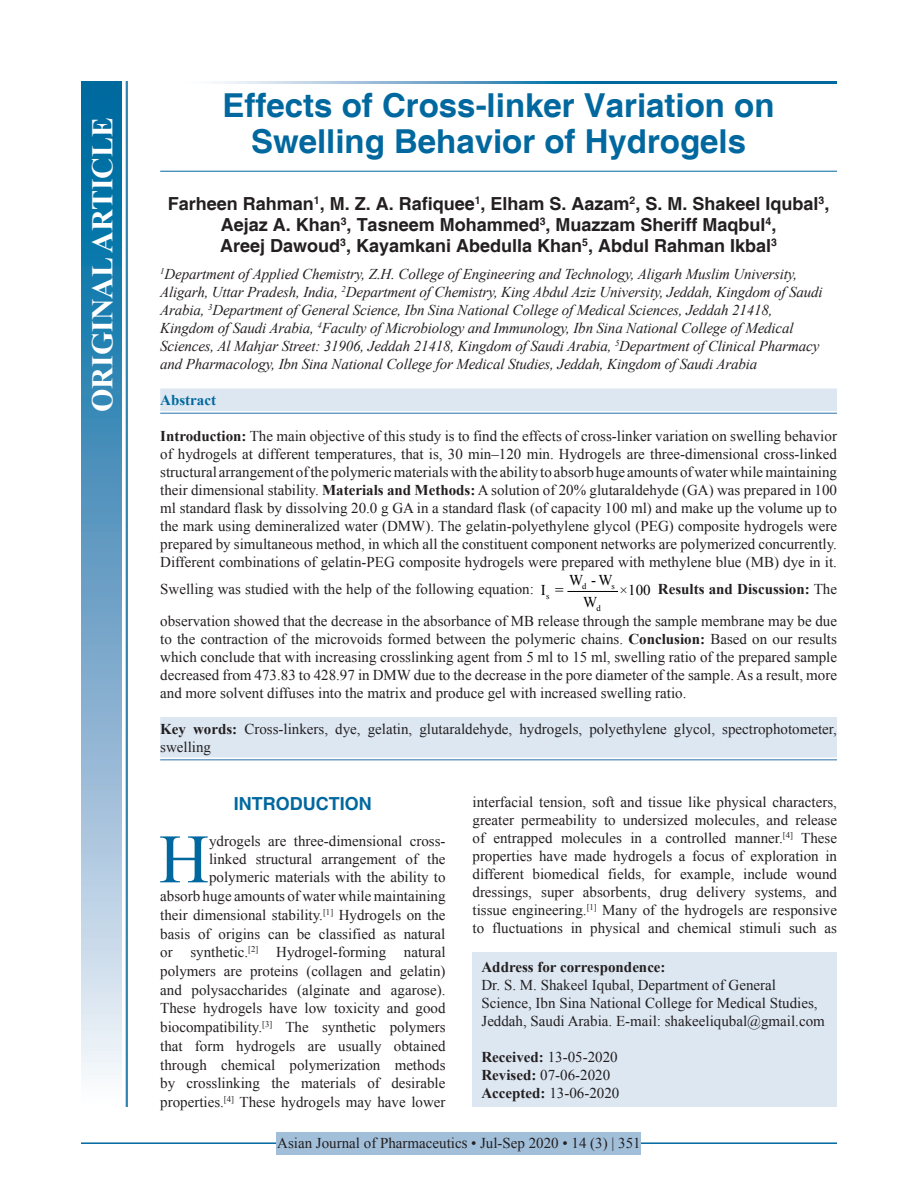
<style>
.page{position:relative;width:918px;height:1188px;background:#fff}
.page>*{position:absolute;margin:0;border:0;box-sizing:border-box;transform-origin:0 0}
.DROP_CAP_TX{font:69.3px "Times New Roman";color:#00689e}
.AT{font:700 33px/36px "Helvetica";color:#00689e;text-align:center}
.AH{font:700 30px "Times New Roman";color:#fff}
.AU{font:700 18px/21px "Helvetica";color:#231f20;text-align:center}
.t1{font:700 18px "Helvetica";color:#00689e}
.ABS_1{font:15px/18px "Times New Roman";color:#231f20;text-align:justify}
.DROP_CAP_TX-2{font:15px/18.6px "Times New Roman";color:#231f20;text-align:right}
.AFF{font:italic 15px/18px "Times New Roman";letter-spacing:-.01em;color:#231f20}
.ADD{font:15px/18px "Times New Roman";color:#231f20}
.KWD_2_L{font:15px/18px "Times New Roman";color:#231f20}
.HIS{font:15px/18px "Times New Roman";color:#231f20}
.RF{font:15px "Times New Roman";color:#231f20}
.t2{font:15px "Times New Roman";color:#000}
.ABS{font:700 15px "Times New Roman";color:#00689e}
.t3{font:8.7px "Times New Roman";color:#000}
.s1{font-weight:700}
</style>
<div class="page">
<hr style="left:81px;top:1142px;width:756px;height:2px;background:#00689e">
<div style="left:277px;top:1132px;width:364px;height:22px;background:#a2bfda"></div>
<hr style="left:160px;top:171px;width:677px;height:1px;background:#00689e">
<div style="left:160px;top:389px;width:677px;height:22px;background:#dde7f2"></div>
<hr style="left:160px;top:413px;width:677px;height:1px;background:#6d9fc6">
<div style="left:160px;top:717px;width:677px;height:41px;background:#dde7f2"></div>
<hr style="left:160px;top:759px;width:677px;height:2px;background:#6d9fc6">
<hr style="left:568px;top:591px;width:50px;height:1px;background:#000">
<div style="left:472px;top:953px;width:365px;height:154px;background:#dde7f2"></div>
<svg style="left:215px;top:81px;width:622px;height:3px;background:#4d94bc"></svg>
<div style="left:81px;top:81px;width:41px;height:1026px;background:linear-gradient(to bottom,#005e9a,#f6f0f9)"></div>
<hr style="left:127px;top:81px;width:1px;height:1026px;background:#00689e">
<hr style="left:126px;top:81px;width:1px;height:1026px;background:#00689e">
<p class="AH" style="left:81px;top:412px;width:296px;rotate:-90deg">ORIGINAL ARTICLE</p>
<p class="AT" style="left:223px;top:89px;width:553px">Effects of Cross-linker Variation on<br>Swelling Behavior of Hydrogels</p>
<p class="AU" style="left:168px;top:194px;width:663px">Farheen Rahman<sup>1</sup>, M. Z. A. Rafiquee<sup>1</sup>, Elham S. Aazam<sup>2</sup>, S. M. Shakeel Iqubal<sup>3</sup>,<br>Aejaz A. Khan<sup>3</sup>, Tasneem Mohammed<sup>3</sup>, Muazzam Sheriff Maqbul<sup>4</sup>,<br>Areej Dawoud<sup>3</sup>, Kayamkani Abedulla Khan<sup>5</sup>, Abdul Rahman Ikbal<sup>3</sup></p>
<p class="AFF" style="left:160px;top:265px;width:664px"><sup>1</sup>Department of Applied Chemistry, Z.H. College of Engineering and Technology, Aligarh Muslim University, Aligarh, Uttar Pradesh, India, <sup>2</sup>Department of Chemistry, King Abdul Aziz University, Jeddah, Kingdom of Saudi Arabia, <sup>3</sup>Department of General Science, Ibn Sina National College of Medical Sciences, Jeddah 21418, Kingdom of Saudi Arabia, <sup>4</sup>Faculty of Microbiology and Immunology, Ibn Sina National College of Medical Sciences, Al Mahjar Street: 31906, Jeddah 21418, Kingdom of Saudi Arabia, <sup>5</sup>Department of Clinical Pharmacy and Pharmacology, Ibn Sina National College for Medical Studies, Jeddah, Kingdom of Saudi Arabia</p>
<p class="ABS" style="left:160px;top:389px;width:57px">Abstract</p>
<p class="ABS_1" style="left:160px;top:427px;width:678px"><span class="s1">Introduction:</span> The main objective of this study is to find the effects of cross-linker variation on swelling behavior of hydrogels at different temperatures, that is, 30 min–120 min. Hydrogels are three-dimensional cross-linked structural arrangement of the polymeric materials with the ability to absorb huge amounts of water while maintaining their dimensional stability. <span class="s1">Materials and Methods:</span> A solution of 20% glutaraldehyde (GA) was prepared in 100 ml standard flask by dissolving 20.0 g GA in a standard flask (of capacity 100 ml) and make up the volume up to the mark using demineralized water (DMW). The gelatin-polyethylene glycol (PEG) composite hydrogels were prepared by simultaneous method, in which all the constituent component networks are polymerized concurrently.<br>Different combinations of gelatin-PEG composite hydrogels were prepared with methylene blue (MB) dye in it.</p>
<p class="ABS_1" style="left:160px;top:580px;width:375px">Swelling was studied with the help of the following equation:</p>
<p class="t3" style="left:582px;top:580px;width:6px">d</p>
<p class="t3" style="left:612px;top:580px;width:5px">s</p>
<p class="t3" style="left:546px;top:590px;width:5px">s</p>
<p class="t3" style="left:596px;top:602px;width:6px">d</p>
<p class="t2" style="left:569px;top:570px;width:45px">W -W</p>
<p class="ABS_1" style="left:160px;top:573px;width:678px;line-height:31.5px;text-align:right"><span class="s1">Results and Discussion:</span> The<br>observation showed that the decrease in the absorbance of MB release through the sample membrane may be due</p>
<p class="ABS_1" style="left:160px;top:629px;width:678px">to the contraction of the microvoids formed between the polymeric chains. <span class="s1">Conclusion:</span> Based on our results which conclude that with increasing crosslinking agent from 5 ml to 15 ml, swelling ratio of the prepared sample decreased from 473.83 to 428.97 in DMW due to the decrease in the pore diameter of the sample. As a result, more and more solvent diffuses into the matrix and produce gel with increased swelling ratio.</p>
<p class="KWD_2_L" style="left:160px;top:719px;width:678px"><span class="s1">Key words:</span> Cross-linkers, dye, gelatin, glutaraldehyde, hydrogels, polyethylene glycol, spectrophotometer, swelling</p>
<p class="t2" style="left:541px;top:580px;width:24px">I =</p>
<p class="t2" style="left:620px;top:580px;width:33px">×100</p>
<p class="t2" style="left:583px;top:591px;width:16px">W</p>
<h1 class="t1" style="left:234px;top:792px;width:139px">INTRODUCTION</h1>
<p class="DROP_CAP_TX" style="left:159px;top:810px;width:52px">H</p>
<p class="DROP_CAP_TX-2" style="left:160px;top:832px;width:287px">ydrogels are three-dimensional cross-<br>linked structural arrangement of the polymeric materials with the ability to<br>absorb huge amounts of water while maintaining their dimensional stability.<sup>[1]</sup> Hydrogels on the basis of origins can be classified as natural or synthetic.<sup>[2]</sup> Hydrogel-forming natural polymers are proteins (collagen and gelatin) and polysaccharides (alginate and agarose).<br>These hydrogels have low toxicity and good biocompatibility.<sup>[3]</sup> The synthetic polymers that form hydrogels are usually obtained through chemical polymerization methods by crosslinking the materials of desirable properties.<sup>[4]</sup> These hydrogels may have lower</p>
<p class="DROP_CAP_TX-2" style="left:472px;top:792px;width:366px;line-height:18px;text-align:justify">interfacial tension, soft and tissue like physical characters, greater permeability to undersized molecules, and release of entrapped molecules in a controlled manner.<sup>[4]</sup> These properties have made hydrogels a focus of exploration in different biomedical fields, for example, include wound dressings, super absorbents, drug delivery systems, and tissue engineering.<sup>[1]</sup> Many of the hydrogels are responsive to fluctuations in physical and chemical stimuli such as</p>
<p class="ADD" style="left:482px;top:958px;width:345px"><span class="s1">Address for correspondence:<br></span>Dr. S. M. Shakeel Iqubal, Department of General Science, Ibn Sina National College for Medical Studies, Jeddah, Saudi Arabia. E-mail: shakeeliqubal@gmail.com</p>
<p class="HIS" style="left:482px;top:1048px;width:139px"><span class="s1">Received:</span> 13-05-2020<br><span class="s1">Revised:</span> 07-06-2020<br><span class="s1">Accepted:</span> 13-06-2020</p>
<p class="RF" style="left:277px;top:1133px;width:365px">Asian Journal of Pharmaceutics • Jul-Sep 2020 • 14 (3) | 351</p>
</div>
